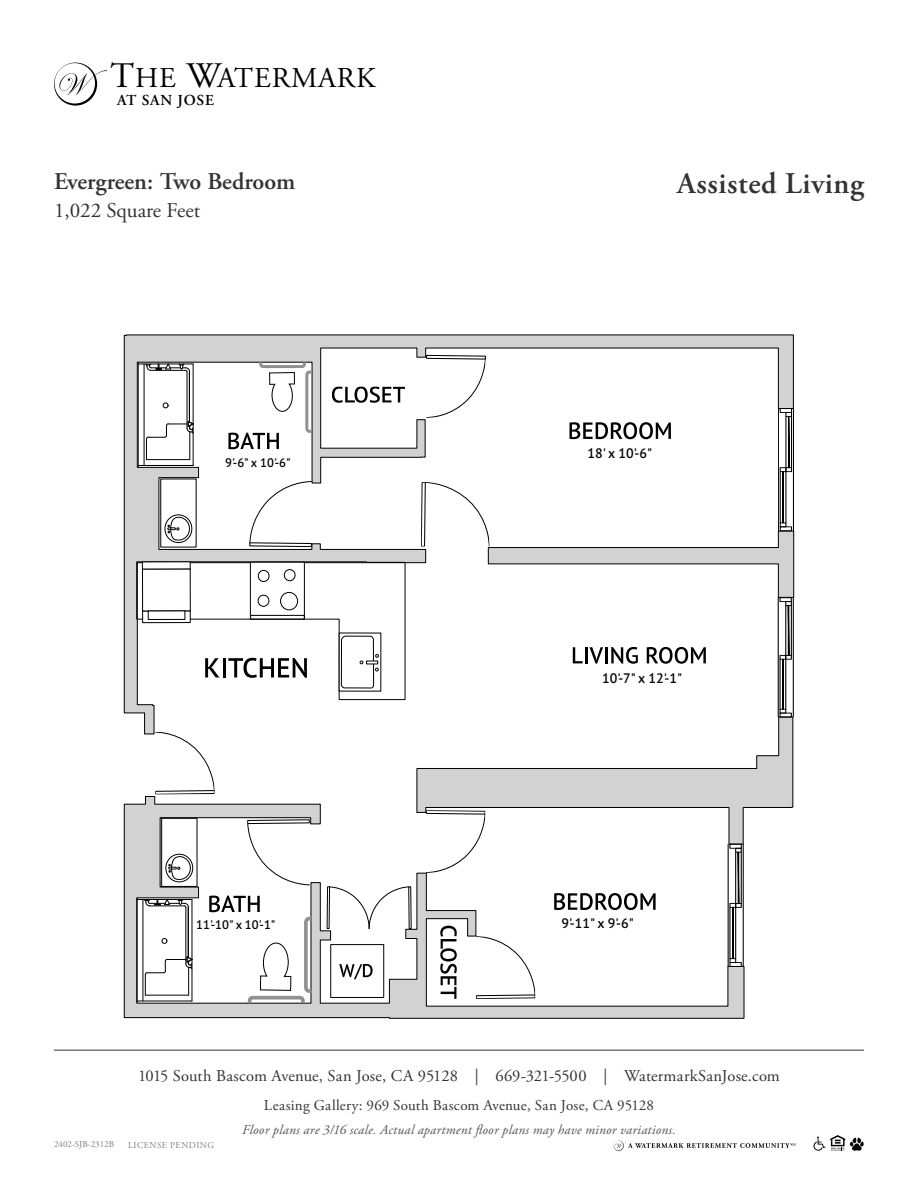
<style>
.page{position:relative;width:918px;height:1188px;background:#fff}
.page>*{position:absolute;margin:0;border:0;box-sizing:border-box;transform-origin:0 0}
.t1{font:600 30px "Adobe Garamond Pro";letter-spacing:.02em;color:#333}
.t2{font:28.65px "Adobe Garamond Pro";letter-spacing:.03em;color:#000}
.t3{font:600 24px "Adobe Garamond Pro";color:#333}
.t4{font:21px "Adobe Garamond Pro";color:#333}
.t5{font:16.5px "Adobe Garamond Pro";letter-spacing:.005em;color:#333}
.t6{font:600 15.3px "Adobe Garamond Pro";letter-spacing:.05em;color:#000}
.t7{font:15px "Adobe Garamond Pro";letter-spacing:.015em;color:#333}
.t8{font:600 13.8px "PT Sans Pro";color:#000}
.t9{font:italic 13.5px "Adobe Garamond Pro";letter-spacing:.02em;color:#575453}
.t10{font:600 12.45px "PT Sans Pro";color:#000}
.t11{font:9px "Adobe Garamond Pro";color:#7e7f7f}
.t12{font:9px "Adobe Garamond Pro";letter-spacing:.055em;color:#7e7f7f}
.s1{font-size:35.85px}
</style>
<div class="page">
<hr style="left:54px;top:1050px;width:810px;height:1px;background:#333">
<svg style="left:613px;top:1141px;width:183px;height:10px"></svg>
<svg style="left:814px;top:1135px;width:50px;height:16px"></svg>
<svg style="left:54px;top:63px;width:53px;height:43px"></svg>
<svg style="left:124px;top:335px;width:670px;height:399px"></svg>
<svg style="left:124px;top:796px;width:620px;height:223px"></svg>
<svg style="left:417px;top:717px;width:376px;height:127px"></svg>
<svg style="left:569px;top:422px;width:102px;height:17px"></svg>
<svg style="left:554px;top:893px;width:102px;height:17px"></svg>
<svg style="left:250px;top:481px;width:62px;height:66px"></svg>
<svg style="left:247px;top:819px;width:63px;height:66px"></svg>
<svg style="left:426px;top:355px;width:60px;height:63px"></svg>
<svg style="left:476px;top:936px;width:59px;height:63px"></svg>
<svg style="left:426px;top:810px;width:59px;height:63px"></svg>
<svg style="left:155px;top:732px;width:60px;height:62px"></svg>
<svg style="left:327px;top:887px;width:84px;height:42px"></svg>
<svg style="left:332px;top:386px;width:73px;height:17px"></svg>
<svg style="left:440px;top:926px;width:17px;height:73px"></svg>
<div style="left:161px;top:818px;width:36px;height:69px;border:1px solid #000"></div>
<div style="left:166px;top:854px;width:27px;height:28px;border:1px solid #000;border-radius:50%"></div>
<svg style="left:169px;top:856px;width:22px;height:24px"></svg>
<svg style="left:209px;top:896px;width:102px;height:107px"></svg>
<hr style="left:145px;top:995px;width:44px;height:1px;background:#000">
<hr style="left:186px;top:907px;width:1px;height:57px;background:#000">
<hr style="left:137px;top:1001px;width:55px;height:1px;background:#000">
<hr style="left:137px;top:899px;width:55px;height:1px;background:#000">
<hr style="left:143px;top:900px;width:1px;height:101px;background:#000">
<hr style="left:137px;top:898px;width:1px;height:105px;background:#000">
<hr style="left:192px;top:900px;width:1px;height:101px;background:#000">
<svg style="left:145px;top:957px;width:47px;height:38px"></svg>
<hr style="left:188px;top:907px;width:1px;height:51px;background:#000">
<svg style="left:145px;top:900px;width:44px;height:7px"></svg>
<svg style="left:162px;top:938px;width:5px;height:6px"></svg>
<div style="left:165px;top:515px;width:27px;height:28px;border:1px solid #000;border-radius:50%"></div>
<svg style="left:168px;top:517px;width:22px;height:23px"></svg>
<hr style="left:187px;top:372px;width:1px;height:56px;background:#000">
<hr style="left:138px;top:465px;width:55px;height:1px;background:#000">
<hr style="left:138px;top:364px;width:55px;height:1px;background:#000">
<hr style="left:144px;top:364px;width:1px;height:101px;background:#000">
<hr style="left:138px;top:362px;width:1px;height:105px;background:#000">
<hr style="left:193px;top:364px;width:1px;height:101px;background:#000">
<svg style="left:146px;top:421px;width:48px;height:39px"></svg>
<hr style="left:189px;top:372px;width:1px;height:50px;background:#000">
<svg style="left:146px;top:364px;width:44px;height:8px"></svg>
<svg style="left:163px;top:403px;width:5px;height:5px"></svg>
<div style="left:331px;top:944px;width:53px;height:54px;border:1px solid #000"></div>
<svg style="left:339px;top:964px;width:34px;height:16px"></svg>
<svg style="left:136px;top:561px;width:269px;height:139px"></svg>
<svg style="left:144px;top:613px;width:44px;height:8px"></svg>
<div style="left:142px;top:611px;width:48px;height:12px;border:1px solid #000"></div>
<div style="left:142px;top:569px;width:48px;height:42px;background:#fff"></div>
<div style="left:142px;top:569px;width:49px;height:42px;border:1px solid #000"></div>
<div style="left:142px;top:562px;width:48px;height:7px;background:#fff"></div>
<div style="left:148px;top:611px;width:37px;height:9px;background:#fff"></div>
<div style="left:148px;top:611px;width:37px;height:9px;border:1px solid #000"></div>
<hr style="left:778px;top:409px;width:1px;height:122px;background:#000">
<hr style="left:786px;top:472px;width:1px;height:51px;background:#000">
<hr style="left:780px;top:472px;width:1px;height:51px;background:#000">
<div style="left:783px;top:471px;width:1px;height:52px;border:1px solid #000"></div>
<hr style="left:793px;top:409px;width:1px;height:122px;background:#000">
<div style="left:780px;top:408px;width:12px;height:5px;border:1px solid #000"></div>
<svg style="left:780px;top:412px;width:12px;height:60px"></svg>
<hr style="left:778px;top:598px;width:1px;height:119px;background:#000">
<hr style="left:786px;top:659px;width:1px;height:50px;background:#000">
<hr style="left:780px;top:659px;width:1px;height:50px;background:#000">
<svg style="left:780px;top:709px;width:6px;height:4px"></svg>
<div style="left:783px;top:659px;width:1px;height:50px;border:1px solid #000"></div>
<hr style="left:793px;top:598px;width:1px;height:119px;background:#000">
<div style="left:780px;top:713px;width:12px;height:4px;border:1px solid #000"></div>
<svg style="left:421px;top:482px;width:373px;height:182px"></svg>
<hr style="left:728px;top:844px;width:1px;height:122px;background:#000">
<hr style="left:735px;top:907px;width:1px;height:52px;background:#000">
<hr style="left:730px;top:907px;width:1px;height:52px;background:#000">
<svg style="left:730px;top:958px;width:6px;height:4px"></svg>
<hr style="left:733px;top:907px;width:1px;height:52px;background:#000">
<div style="left:732px;top:907px;width:1px;height:52px;border:1px solid #000"></div>
<hr style="left:743px;top:844px;width:1px;height:122px;background:#000">
<div style="left:730px;top:962px;width:11px;height:5px;border:1px solid #000"></div>
<div style="left:730px;top:844px;width:11px;height:5px;border:1px solid #000"></div>
<hr style="left:741px;top:852px;width:1px;height:51px;background:#000">
<svg style="left:730px;top:848px;width:11px;height:60px"></svg>
<svg style="left:228px;top:362px;width:83px;height:87px"></svg>
<h2 class="t2" style="left:110px;top:60px;width:267px"><span class="s1">T</span>HE <span class="s1">W</span>ATERMARK</h2>
<p class="t6" style="left:117px;top:92px;width:98px">AT SAN JOSE</p>
<h3 class="t3" style="left:54px;top:167px;width:243px">Evergreen: Two Bedroom</h3>
<p class="t4" style="left:54px;top:198px;width:148px">1,022 Square Feet</p>
<p class="t10" style="left:225px;top:455px;width:67px">9'-6" x 10'-6"</p>
<p class="t10" style="left:196px;top:916px;width:81px">11'-10" x 10'-1"</p>
<h1 class="t1" style="left:677px;top:166px;width:188px">Assisted Living</h1>
<p class="t8" style="left:588px;top:444px;width:66px">18' x 10'-6"</p>
<p class="t8" style="left:602px;top:669px;width:81px">10'-7" x 12'-1"</p>
<p class="t8" style="left:561px;top:914px;width:74px">9'-11" x 9'-6"</p>
<p class="t5" style="left:138px;top:1066px;width:643px">1015 South Bascom Avenue, San Jose, CA 95128 | 669-321-5500 | WatermarkSanJose.com</p>
<p class="t7" style="left:264px;top:1096px;width:392px">Leasing Gallery: 969 South Bascom Avenue, San Jose, CA 95128</p>
<p class="t9" style="left:242px;top:1122px;width:435px">Floor plans are 3/16 scale. Actual apartment floor plans may have minor variations.</p>
<p class="t11" style="left:54px;top:1139px;width:62px">2402-SJB-2312B</p>
<p class="t12" style="left:128px;top:1139px;width:88px">LICENSE PENDING</p>
</div>
